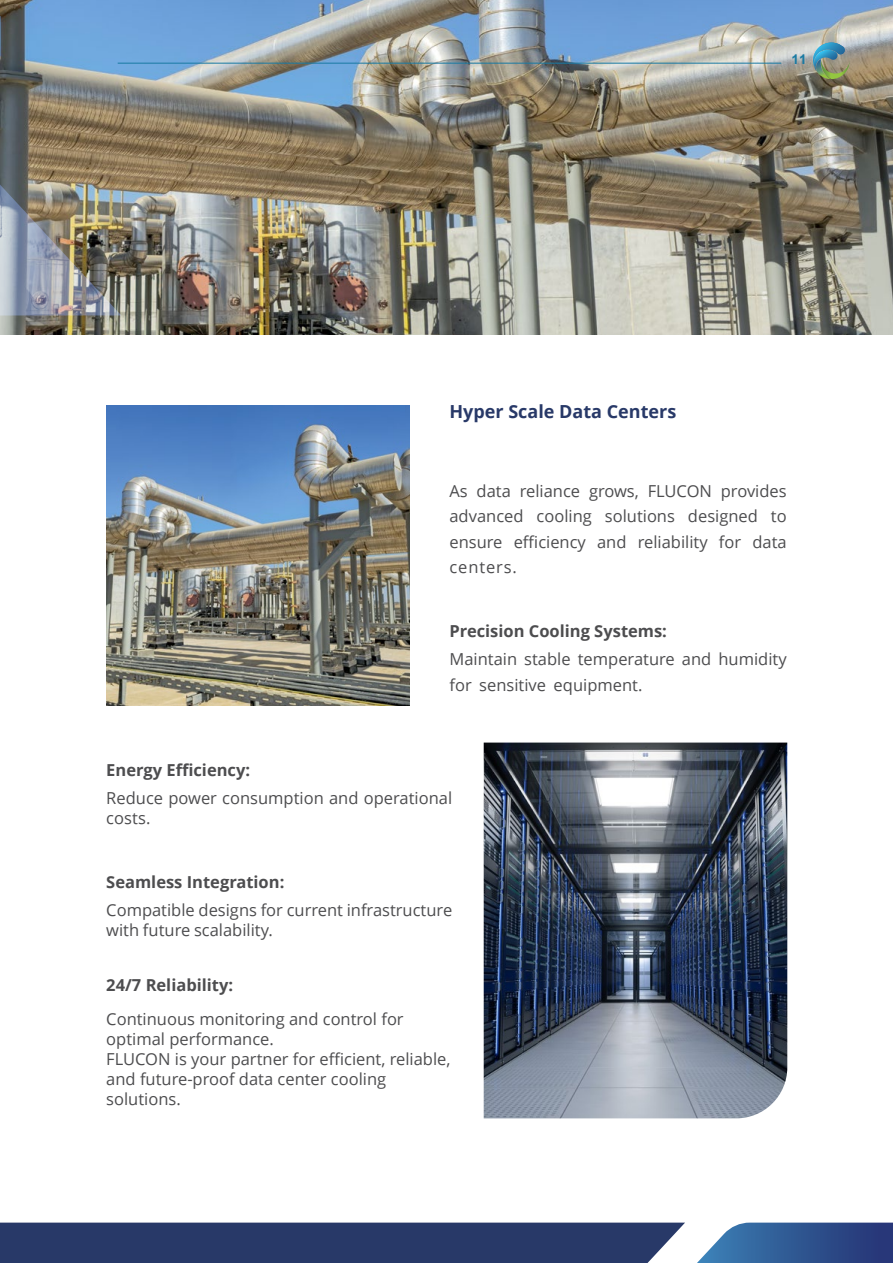
<style>
.page{position:relative;width:893px;height:1263px;background:#fff}
.page>*{position:absolute;margin:0;border:0;box-sizing:border-box;transform-origin:0 0}
.t1{font:700 18px "Open Sans";color:#283968}
.t2{font:16.5px/19.8px "Open Sans";color:#4d4d4f}
.t3{font:700 16.5px "Open Sans";color:#4d4d4f}
.t4{font:700 13.5px "Arial";color:#197aa3}
</style>
<div class="page">
<img style="left:0;top:0;width:893px;height:334px">
<img style="left:0;top:0;width:121px;height:315px">
<img style="left:106px;top:405px;width:304px;height:301px">
<img style="left:484px;top:742px;width:303px;height:376px">
<svg style="left:0;top:1222px;width:893px;height:41px"></svg>
<svg style="left:813px;top:43px;width:37px;height:36px"></svg>
<hr style="left:118px;top:63px;width:663px;height:1px;background:#197aa3">
<p class="t4" style="left:791px;top:50px;width:17px">11</p>
<p class="t1" style="left:449px;top:399px;width:228px">Hyper Scale Data Centers</p>
<p class="t2" style="left:449px;top:477px;width:339px;line-height:25.5px;text-align:justify">As data reliance grows, FLUCON provides advanced cooling solutions designed to ensure efficiency and reliability for data centers.</p>
<p class="t3" style="left:449px;top:619px;width:219px">Precision Cooling Systems:</p>
<p class="t2" style="left:449px;top:646px;width:339px;line-height:25.5px">Maintain stable temperature and humidity for sensitive equipment.</p>
<p class="t3" style="left:106px;top:758px;width:145px">Energy Efficiency:</p>
<p class="t2" style="left:106px;top:788px;width:347px">Reduce power consumption and operational costs.</p>
<p class="t3" style="left:106px;top:870px;width:180px">Seamless Integration:</p>
<p class="t2" style="left:106px;top:900px;width:347px">Compatible designs for current infrastructure with future scalability.</p>
<p class="t3" style="left:106px;top:974px;width:128px">24/7 Reliability:</p>
<p class="t2" style="left:106px;top:1009px;width:346px">Continuous monitoring and control for optimal performance.<br>FLUCON is your partner for efficient, reliable, and future-proof data center cooling solutions.</p>
</div>
